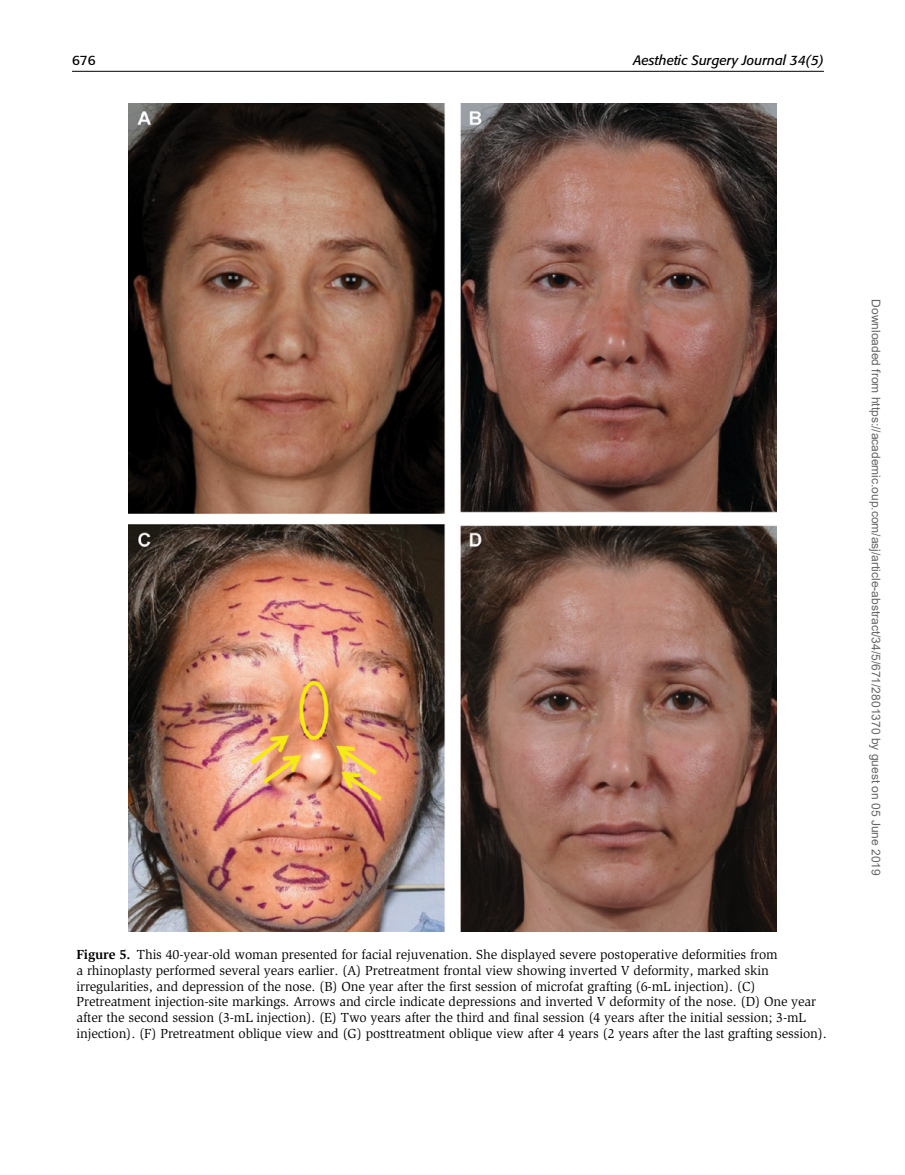
<style>
.page{position:relative;width:905px;height:1175px;background:#fff}
.page>*{position:absolute;margin:0;border:0;box-sizing:border-box;transform-origin:0 0}
.t1{font:13.5px/15.8px "Slimbach";letter-spacing:-.01em;color:#000}
.t2{font:italic 13.5px "Formata";color:#000}
.t3{font:13.5px "Formata";color:#000}
.t4{font:12px "Arial";color:#666}
.s1{font-weight:700}
</style>
<div class="page">
<hr style="left:72px;top:71px;width:752px;height:1px;background:#000">
<img style="left:128px;top:104px;width:648px;height:827px">
<p class="t3" style="left:72px;top:52px;width:25px">676</p>
<p class="t2" style="left:633px;top:52px;width:192px">Aesthetic Surgery Journal 34(5)</p>
<p class="t1" style="left:76px;top:946px;width:752px"><span class="s1">Figure 5.</span> This 40-year-old woman presented for facial rejuvenation. She displayed severe postoperative deformities from<br>a rhinoplasty performed several years earlier. (A) Pretreatment frontal view showing inverted V deformity, marked skin irregularities, and depression of the nose. (B) One year after the first session of microfat grafting (6-mL injection). (C)<br>Pretreatment injection-site markings. Arrows and circle indicate depressions and inverted V deformity of the nose. (D) One year after the second session (3-mL injection). (E) Two years after the third and final session (4 years after the initial session; 3-mL injection). (F) Pretreatment oblique view and (G) posttreatment oblique view after 4 years (2 years after the last grafting session).</p>
<p class="t4" style="left:880px;top:299px;width:577px;rotate:90deg">Downloaded from https://academic.oup.com/asj/article-abstract/34/5/671/2801370 by guest on 05 June 2019</p>
</div>
